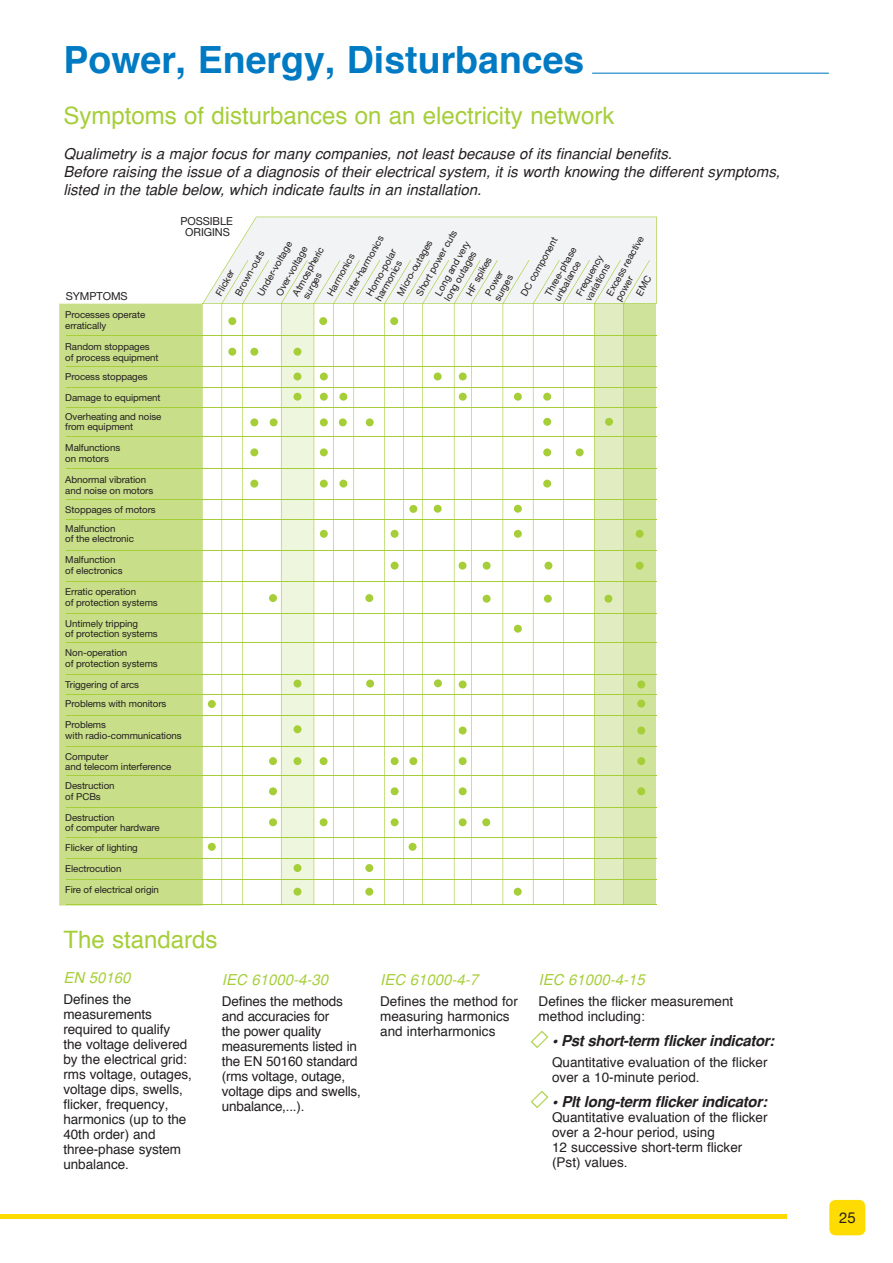
<style>
.page{position:relative;width:893px;height:1263px;background:#fff}
.page>*{position:absolute;margin:0;border:0;box-sizing:border-box;transform-origin:0 0}
.t1{font:700 37.5px "Helvetica";color:#007ac2}
.t2{font:24px "Helvetica";color:#a6ce39}
.t3{font:italic 15px/18px "Helvetica";color:#231f20}
.t4{font:italic 700 15px "Helvetica";letter-spacing:-.025em;color:#231f20}
.t5{font:italic 15px "Helvetica";color:#a6ce39}
.t6{font:15px "Helvetica Neue";color:#231f20}
.t7{font:13.5px/15px "Helvetica";letter-spacing:-.005em;color:#231f20}
.t8{font:10.95px/10.8px "Helvetica Neue LT Std";letter-spacing:-.01em;color:#231f20;text-align:center}
.t9{font:9.6px/10.5px "Helvetica Neue LT Std";letter-spacing:-.01em;color:#231f20}
</style>
<div class="page">
<div style="left:829px;top:1200px;width:36px;height:35px;background:#ffdc01;border-radius:6px"></div>
<hr style="left:0;top:1214px;width:787px;height:4px;background:#ffdc01">
<hr style="left:592px;top:73px;width:237px;height:1px;background:#007ac2">
<div style="left:59px;top:304px;width:144px;height:601px;background:#c8de88"></div>
<hr style="left:66px;top:335px;width:591px;height:1px;background:#a6ce39">
<hr style="left:66px;top:366px;width:591px;height:1px;background:#a6ce39">
<hr style="left:66px;top:387px;width:591px;height:1px;background:#a6ce39">
<hr style="left:66px;top:407px;width:591px;height:1px;background:#a6ce39">
<hr style="left:66px;top:436px;width:591px;height:1px;background:#a6ce39">
<hr style="left:66px;top:468px;width:591px;height:1px;background:#a6ce39">
<hr style="left:66px;top:499px;width:591px;height:1px;background:#a6ce39">
<hr style="left:66px;top:519px;width:591px;height:1px;background:#a6ce39">
<hr style="left:66px;top:550px;width:591px;height:1px;background:#a6ce39">
<hr style="left:66px;top:581px;width:591px;height:1px;background:#a6ce39">
<hr style="left:66px;top:614px;width:591px;height:1px;background:#a6ce39">
<hr style="left:66px;top:642px;width:591px;height:1px;background:#a6ce39">
<hr style="left:66px;top:674px;width:591px;height:1px;background:#a6ce39">
<hr style="left:66px;top:694px;width:591px;height:1px;background:#a6ce39">
<hr style="left:66px;top:715px;width:591px;height:1px;background:#a6ce39">
<hr style="left:66px;top:746px;width:591px;height:1px;background:#a6ce39">
<hr style="left:66px;top:775px;width:591px;height:1px;background:#a6ce39">
<hr style="left:66px;top:807px;width:591px;height:1px;background:#a6ce39">
<hr style="left:66px;top:838px;width:591px;height:1px;background:#a6ce39">
<hr style="left:66px;top:859px;width:591px;height:1px;background:#a6ce39">
<hr style="left:66px;top:879px;width:591px;height:1px;background:#a6ce39">
<hr style="left:66px;top:904px;width:591px;height:1px;background:#a6ce39">
<svg style="left:203px;top:217px;width:454px;height:687px"></svg>
<h1 class="t1" style="left:63px;top:29px;width:523px">Power, Energy, Disturbances</h1>
<h2 class="t2" style="left:63px;top:97px;width:552px">Symptoms of disturbances on an electricity network</h2>
<p class="t3" style="left:63px;top:145px;width:718px">Qualimetry is a major focus for many companies, not least because of its financial benefits.<br>Before raising the issue of a diagnosis of their electrical system, it is worth knowing the different symptoms, listed in the table below, which indicate faults in an installation.</p>
<p class="t8" style="left:66px;top:291px;width:63px">SYMPTOMS</p>
<p class="t8" style="left:180px;top:216px;width:54px">POSSIBLE<br>ORIGINS</p>
<p class="t9" style="left:414px;top:292px;width:75px;rotate:-61deg">Short power cuts</p>
<p class="t9" style="left:257px;top:283px;width:56px;line-height:16px;text-indent:-9px;rotate:-61deg">Under-voltage<br>Over-voltage</p>
<p class="t9" style="left:327px;top:283px;width:68px;line-height:16.6px;text-indent:-9px;rotate:-61deg">Harmonics<br>Inter-harmonics</p>
<p class="t9" style="left:395px;top:292px;width:64px;rotate:-61deg">Micro-outages</p>
<p class="t9" style="left:604px;top:293px;width:69px;rotate:-61deg">Excess reactive power</p>
<p class="t9" style="left:519px;top:292px;width:67px;rotate:-61deg">DC component</p>
<p class="t9" style="left:433px;top:293px;width:63px;rotate:-61deg">Long and very long outages</p>
<p class="t9" style="left:290px;top:292px;width:56px;rotate:-61deg">Atmospheric surges</p>
<p class="t9" style="left:543px;top:293px;width:56px;rotate:-61deg">Three-phase unbalance</p>
<p class="t9" style="left:364px;top:293px;width:53px;rotate:-61deg">Homo-polar harmonics</p>
<p class="t9" style="left:215px;top:283px;width:52px;line-height:16.8px;text-indent:-9px;rotate:-61deg">Flicker<br>Brown-outs</p>
<p class="t9" style="left:464px;top:292px;width:44px;rotate:-61deg">HF spikes</p>
<p class="t9" style="left:574px;top:292px;width:47px;rotate:-61deg">Frequency</p>
<p class="t9" style="left:583px;top:298px;width:43px;rotate:-61deg">variations</p>
<p class="t9" style="left:483px;top:292px;width:29px;rotate:-61deg">Power</p>
<p class="t9" style="left:492px;top:298px;width:30px;rotate:-61deg">surges</p>
<p class="t9" style="left:65px;top:310px;width:81px">Processes operate erratically</p>
<p class="t9" style="left:65px;top:341px;width:95px">Random stoppages of process equipment</p>
<p class="t9" style="left:65px;top:366px;width:97px;line-height:21px">Process stoppages<br>Damage to equipment</p>
<p class="t9" style="left:65px;top:411px;width:98px">Overheating and noise from equipment</p>
<p class="t9" style="left:65px;top:443px;width:56px">Malfunctions on motors</p>
<p class="t9" style="left:65px;top:474px;width:89px">Abnormal vibration and noise on motors</p>
<p class="t9" style="left:65px;top:500px;width:92px;line-height:19px">Stoppages of motors<br>Malfunction</p>
<p class="t9" style="left:65px;top:528px;width:70px;line-height:21px">of the electronic<br>Malfunction</p>
<p class="t9" style="left:65px;top:560px;width:72px;line-height:21px">of electronics<br>Erratic operation</p>
<p class="t9" style="left:65px;top:591px;width:94px;line-height:21px">of protection systems<br>Untimely tripping</p>
<p class="t9" style="left:65px;top:624px;width:94px;line-height:19px">of protection systems<br>Non-operation</p>
<p class="t9" style="left:65px;top:653px;width:94px;line-height:21px">of protection systems<br>Triggering of arcs</p>
<p class="t9" style="left:65px;top:693px;width:103px;line-height:21px">Problems with monitors<br>Problems</p>
<p class="t9" style="left:65px;top:724px;width:118px;line-height:21px">with radio-communications<br>Computer</p>
<p class="t9" style="left:65px;top:757px;width:108px;line-height:19px">and telecom interference<br>Destruction</p>
<p class="t9" style="left:65px;top:786px;width:51px;line-height:21px">of PCBs<br>Destruction</p>
<p class="t9" style="left:65px;top:818px;width:96px;line-height:19px">of computer hardware<br>Flicker of lighting</p>
<p class="t9" style="left:65px;top:857px;width:95px;line-height:21px">Electrocution<br>Fire of electrical origin</p>
<h2 class="t2" style="left:63px;top:920px;width:156px">The standards</h2>
<h3 class="t5" style="left:63px;top:969px;width:69px">EN 50160</h3>
<h3 class="t7" style="left:63px;top:992px;width:130px">Defines the measurements required to qualify the voltage delivered by the electrical grid: rms voltage, outages, voltage dips, swells, flicker, frequency, harmonics (up to the<br>40th order) and three-phase system unbalance.</h3>
<h3 class="t5" style="left:222px;top:971px;width:108px">IEC 61000-4-30</h3>
<h3 class="t7" style="left:222px;top:994px;width:141px">Defines the methods and accuracies for<br>the power quality measurements listed in the EN 50160 standard (rms voltage, outage, voltage dips and swells, unbalance,...).</h3>
<h3 class="t5" style="left:380px;top:971px;width:99px">IEC 61000-4-7</h3>
<h3 class="t7" style="left:380px;top:994px;width:139px">Defines the method for measuring harmonics and interharmonics</h3>
<h3 class="t5" style="left:539px;top:971px;width:108px">IEC 61000-4-15</h3>
<h3 class="t7" style="left:539px;top:994px;width:196px">Defines the flicker measurement method including:</h3>
<h3 class="t4" style="left:552px;top:1032px;width:224px">• Pst short-term flicker indicator:</h3>
<h3 class="t7" style="left:552px;top:1055px;width:217px">Quantitative evaluation of the flicker over a 10-minute period.</h3>
<h3 class="t4" style="left:552px;top:1092px;width:216px">• Plt long-term flicker indicator:</h3>
<h3 class="t7" style="left:552px;top:1110px;width:217px">Quantitative evaluation of the flicker over a 2-hour period, using<br>12 successive short-term flicker (Pst) values.</h3>
<h3 class="t6" style="left:839px;top:1209px;width:18px">25</h3>
</div>
